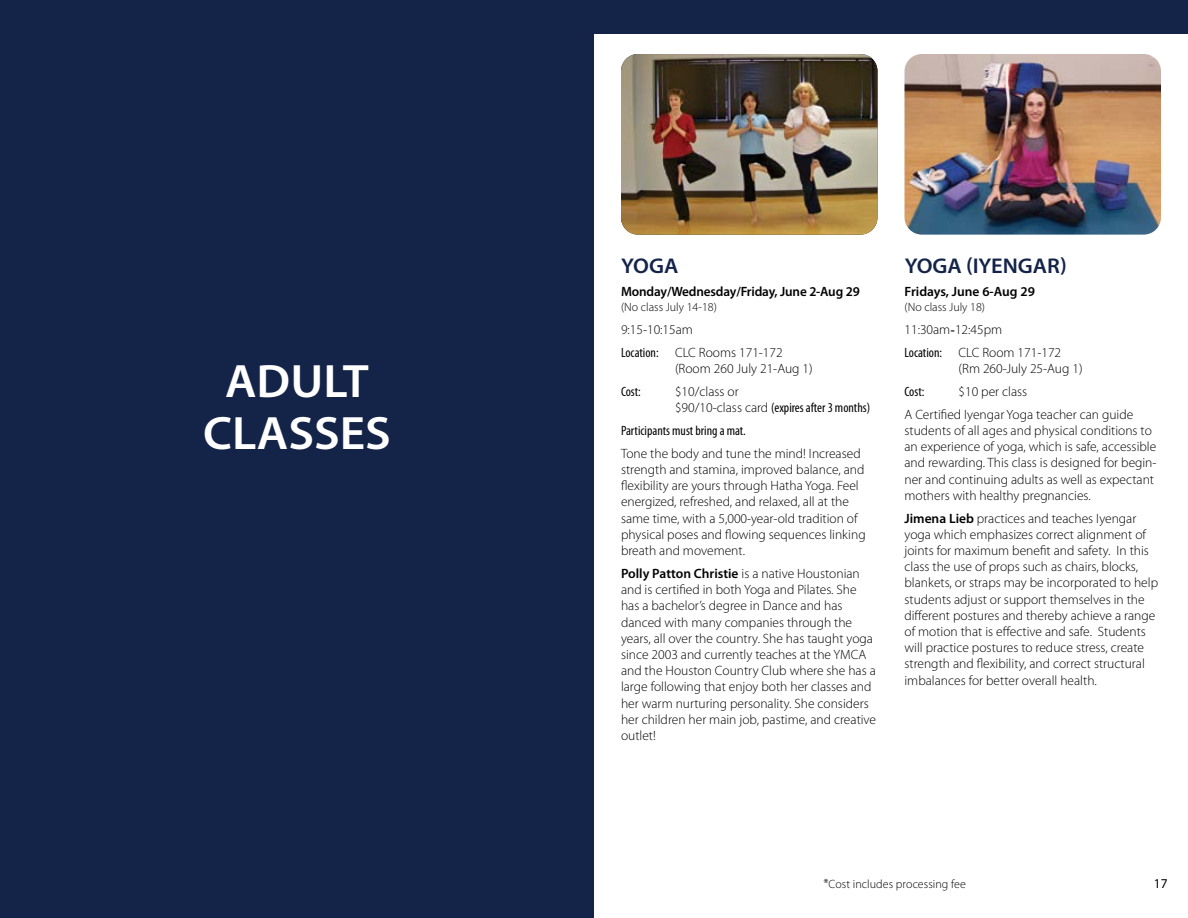
<style>
.page{position:relative;width:1188px;height:918px;background:#fff}
.page>*{position:absolute;margin:0;border:0;box-sizing:border-box;transform-origin:0 0}
.t1{font:600 47.1px/52.5px "Myriad Pro";color:#fff;text-align:center;scale:1.05 1}
.t2{font:600 21.3px "Myriad Pro";color:#142449;scale:1.05 1}
.t3{font:300 13.5px/16.2px "Myriad Pro";color:#000}
.t4{font:600 13.5px "Myriad Pro";letter-spacing:-.01em;color:#000}
.t5{font:condensed 13.5px "Myriad Pro";color:#000}
.t6{font:13.5px "Myriad Pro";color:#000}
.t7{font:300 12px "Myriad Pro";color:#000}
.s1{font-weight:400;font-stretch:condensed}
.s2{font-weight:600}
.s3{font-family:"Times New Roman";font-weight:400}
.s4{font-size:13.5px}
</style>
<div class="page">
<div style="left:290px;top:0;width:898px;height:33px;background:#142449"></div>
<img style="left:621px;top:54px;width:257px;height:181px">
<img style="left:904px;top:54px;width:257px;height:181px">
<div style="left:0;top:0;width:594px;height:918px;background:#142449"></div>
<h1 class="t1" style="left:203px;top:355px;width:180px">ADULT<br>CLASSES</h1>
<h2 class="t2" style="left:621px;top:254px;width:56px">YOGA</h2>
<p class="t4" style="left:621px;top:284px;width:240px">Monday/Wednesday/Friday, June 2-Aug 29</p>
<p class="t7" style="left:621px;top:300px;width:97px">(No class July 14-18)</p>
<p class="t3" style="left:621px;top:318px;width:163px;line-height:23px">9:15-10:15am<br><span class="s1">Location:</span> CLC Rooms 171-172</p>
<p class="t3" style="left:675px;top:360px;width:139px">(Room 260 July 21-Aug 1)</p>
<p class="t5" style="left:621px;top:384px;width:21px">Cost:</p>
<p class="t3" style="left:675px;top:383px;width:197px">$10/class or<br>$90/10-class card <span class="s1">(expires after 3 months)</span></p>
<p class="t5" style="left:621px;top:423px;width:126px">Participants must bring a mat.</p>
<p class="t3" style="left:621px;top:446px;width:246px">Tone the body and tune the mind! Increased strength and stamina, improved balance, and flexibility are yours through Hatha Yoga. Feel energized, refreshed, and relaxed, all at the same time, with a 5,000-year-old tradition of physical poses and flowing sequences linking breath and movement.</p>
<p class="t3" style="left:621px;top:566px;width:257px"><span class="s2">Polly Patton Christie</span> is a native Houstonian and is certified in both Yoga and Pilates. She has a bachelor’s degree in Dance and has danced with many companies through the years, all over the country. She has taught yoga since 2003 and currently teaches at the YMCA and the Houston Country Club where she has a large following that enjoy both her classes and her warm nurturing personality. She considers her children her main job, pastime, and creative outlet!</p>
<h2 class="t2" style="left:905px;top:254px;width:156px">YOGA (IYENGAR)</h2>
<p class="t4" style="left:904px;top:284px;width:132px">Fridays, June 6-Aug 29</p>
<p class="t7" style="left:904px;top:300px;width:82px">(No class July 18)</p>
<p class="t3" style="left:904px;top:318px;width:158px;line-height:23px">11:30am<span class="s3">-</span>12:45pm<br><span class="s1">Location:</span> CLC Room 171-172</p>
<p class="t3" style="left:958px;top:360px;width:126px">(Rm 260-July 25-Aug 1)</p>
<p class="t5" style="left:904px;top:384px;width:21px">Cost:</p>
<p class="t3" style="left:904px;top:380px;width:230px;line-height:23px;text-indent:54px">$10 per class<br>A Certified Iyengar Yoga teacher can guide</p>
<p class="t3" style="left:904px;top:423px;width:254px">students of all ages and physical conditions to an experience of yoga, which is safe, accessible and rewarding. This class is designed for begin&shy;ner and continuing adults as well as expectant mothers with healthy pregnancies.</p>
<p class="t3" style="left:904px;top:510px;width:255px"><span class="s2">Jimena Lieb</span> practices and teaches Iyengar yoga which emphasizes correct alignment of joints for maximum benefit and safety. In this class the use of props such as chairs, blocks, blankets, or straps may be incorporated to help students adjust or support themselves in the different postures and thereby achieve a range of motion that is effective and safe. Students will practice postures to reduce stress, create strength and flexibility, and correct structural imbalances for better overall health.</p>
<p class="t7" style="left:823px;top:877px;width:144px"><span class="s4">*</span>Cost includes processing fee</p>
<p class="t6" style="left:1154px;top:876px;width:15px">17</p>
</div>
